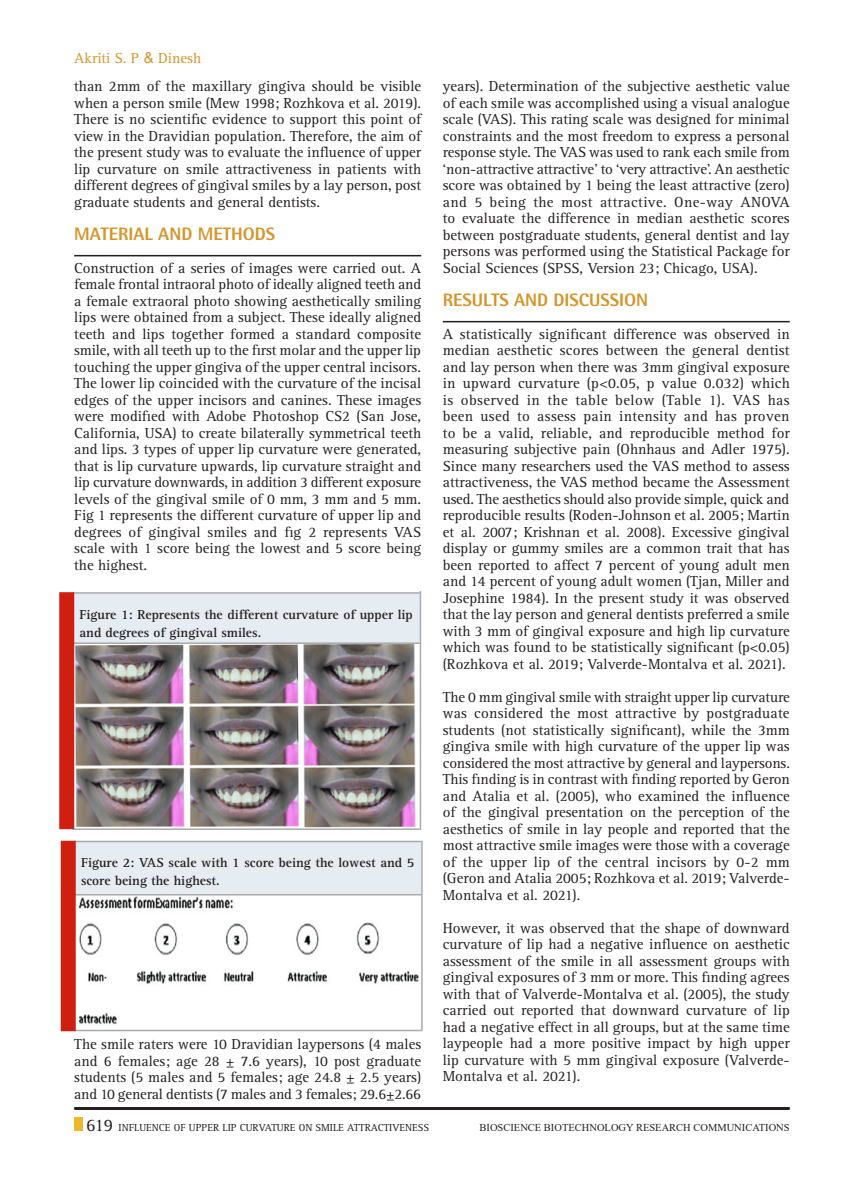
<style>
.page{position:relative;width:864px;height:1188px;background:#fff}
.page>*{position:absolute;margin:0;border:0;box-sizing:border-box;transform-origin:0 0}
.Body_text{font:800 18px "Rotis Semi Sans Std";color:#d69429}
.Body_text-2{font:15px/16.5px "Rotis Serif Std";color:#231f20;text-align:justify}
.Body_text-3{font:15px "Rotis Serif Std";color:#d69429}
.Body_text-4{font:700 13.5px/18px "Rotis Serif Std";color:#231f20}
.t1{font:10.5px "Rotis Serif Std";color:#231f20}
.t2{font:10.5px "Times New Roman";color:#231f20}
.s1{font-family:"Arial"}
.s2{font-size:18px}
</style>
<div class="page">
<div style="left:74px;top:1118px;width:9px;height:13px;background:#eaba2e"></div>
<hr style="left:74px;top:1107px;width:716px;height:3px;background:#231f20">
<hr style="left:74px;top:255px;width:347px;height:1px;background:#231f20">
<hr style="left:443px;top:321px;width:347px;height:1px;background:#231f20">
<img style="left:74px;top:644px;width:346px;height:184px">
<div style="left:73px;top:593px;width:347px;height:50px;background:#e5ecf2"></div>
<hr style="left:73px;top:592px;width:347px;height:2px;background:#a8aaad">
<hr style="left:73px;top:642px;width:347px;height:2px;background:#a8aaad">
<hr style="left:73px;top:828px;width:347px;height:2px;background:#a8aaad">
<hr style="left:420px;top:591px;width:1px;height:239px;background:#a8aaad">
<div style="left:59px;top:592px;width:15px;height:237px;background:#ce1f10"></div>
<img style="left:76px;top:896px;width:345px;height:134px">
<div style="left:74px;top:842px;width:347px;height:52px;background:#e5ecf2"></div>
<hr style="left:74px;top:841px;width:347px;height:1px;background:#a8aaad">
<hr style="left:74px;top:894px;width:347px;height:2px;background:#a8aaad">
<hr style="left:74px;top:1030px;width:347px;height:1px;background:#a8aaad">
<hr style="left:421px;top:841px;width:2px;height:190px;background:#a8aaad">
<div style="left:61px;top:841px;width:15px;height:190px;background:#ce1f10"></div>
<p class="Body_text-3" style="left:74px;top:49px;width:128px">Akriti S. P <span class="s1">&amp;</span> Dinesh</p>
<p class="Body_text-2" style="left:74px;top:79px;width:349px">than 2mm of the maxillary gingiva should be visible when a person smile (Mew 1998; Rozhkova et al. 2019).<br>There is no scientific evidence to support this point of view in the Dravidian population. Therefore, the aim of the present study was to evaluate the influence of upper lip curvature on smile attractiveness in patients with different degrees of gingival smiles by a lay person, post graduate students and general dentists.</p>
<p class="Body_text" style="left:74px;top:222px;width:202px">MATERIAL AND METHODS</p>
<p class="Body_text-2" style="left:74px;top:260px;width:348px">Construction of a series of images were carried out. A female frontal intraoral photo of ideally aligned teeth and a female extraoral photo showing aesthetically smiling lips were obtained from a subject. These ideally aligned teeth and lips together formed a standard composite smile, with all teeth up to the first molar and the upper lip touching the upper gingiva of the upper central incisors.<br>The lower lip coincided with the curvature of the incisal edges of the upper incisors and canines. These images were modified with Adobe Photoshop CS2 (San Jose, California, USA) to create bilaterally symmetrical teeth and lips. 3 types of upper lip curvature were generated, that is lip curvature upwards, lip curvature straight and lip curvature downwards, in addition 3 different exposure levels of the gingival smile of 0 mm, 3 mm and 5 mm.<br>Fig 1 represents the different curvature of upper lip and degrees of gingival smiles and fig 2 represents VAS scale with 1 score being the lowest and 5 score being the highest.</p>
<p class="Body_text-4" style="left:80px;top:605px;width:335px">Figure 1: Represents the different curvature of upper lip and degrees of gingival smiles.</p>
<p class="Body_text-4" style="left:81px;top:854px;width:335px">Figure 2: VAS scale with 1 score being the lowest and 5 score being the highest.</p>
<p class="Body_text-2" style="left:74px;top:1036px;width:348px">The smile raters were 10 Dravidian laypersons (4 males and 6 females; age 28 ± 7.6 years), 10 post graduate students (5 males and 5 females; age 24.8 ± 2.5 years) and 10 general dentists (7 males and 3 females; 29.6±2.66</p>
<p class="Body_text-2" style="left:443px;top:79px;width:349px">years). Determination of the subjective aesthetic value of each smile was accomplished using a visual analogue scale (VAS). This rating scale was designed for minimal constraints and the most freedom to express a personal response style. The VAS was used to rank each smile from ‘non-attractive attractive’ to ‘very attractive’. An aesthetic score was obtained by 1 being the least attractive (zero) and 5 being the most attractive. One-way ANOVA to evaluate the difference in median aesthetic scores between postgraduate students, general dentist and lay persons was performed using the Statistical Package for Social Sciences (SPSS</p>
<p class="Body_text-2" style="left:580px;top:260px;width:179px">, Version 23; Chicago, USA).</p>
<p class="Body_text" style="left:443px;top:288px;width:207px">RESULTS AND DISCUSSION</p>
<p class="Body_text-2" style="left:443px;top:326px;width:349px">A statistically significant difference was observed in median aesthetic scores between the general dentist and lay person when there was 3mm gingival exposure in upward curvature (p&lt;0.05, p value 0.032) which is observed in the table below (Table 1). VAS has been used to assess pain intensity and has proven to be a valid, reliable, and reproducible method for measuring subjective pain (Ohnhaus and Adler 1975).<br>Since many researchers used the VAS method to assess attractiveness, the VAS method became the Assessment used. The aesthetics should also provide simple, quick and reproducible results (Roden-Johnson et al. 2005; Martin et al. 2007; Krishnan et al. 2008). Excessive gingival display or gummy smiles are a common trait that has been reported to affect 7 percent of young adult men and 14 percent of young adult women (Tjan, Miller and Josephine 1984). In the present study it was observed that the lay person and general dentists preferred a smile with 3 mm of gingival exposure and high lip curvature which was found to be statistically significant (p&lt;0.05) (Rozhkova et al. 2019; Valverde-Montalva et al. 2021).</p>
<p class="Body_text-2" style="left:443px;top:689px;width:349px">The 0 mm gingival smile with straight upper lip curvature was considered the most attractive by postgraduate students (not statistically significant), while the 3mm gingiva smile with high curvature of the upper lip was considered the most attractive by general and laypersons.<br>This finding is in contrast with finding reported by Geron and Atalia et al. (2005), who examined the influence of the gingival presentation on the perception of the aesthetics of smile in lay people and reported that the most attractive smile images were those with a coverage of the upper lip of the central incisors by 0-2 mm (Geron and Atalia 2005; Rozhkova et al. 2019; Valverde-Montalva et al. 2021).</p>
<p class="Body_text-2" style="left:443px;top:920px;width:349px">However, it was observed that the shape of downward curvature of lip had a negative influence on aesthetic assessment of the smile in all assessment groups with gingival exposures of 3 mm or more. This finding agrees with that of Valverde-Montalva et al. (2005), the study carried out reported that downward curvature of lip had a negative effect in all groups, but at the same time laypeople had a more positive impact by high upper lip curvature with 5 mm gingival exposure (Valverde-Montalva et al. 2021).</p>
<p class="t1" style="left:86px;top:1122px;width:180px"><span class="s2">619</span> Influence of upper lip curvatu</p>
<p class="t1" style="left:284px;top:1122px;width:147px">re on smile attractiveness</p>
<p class="t2" style="left:480px;top:1120px;width:312px">BIOSCIENCE BIOTECHNOLOGY RESEARCH COMMUNICATIONS</p>
</div>
